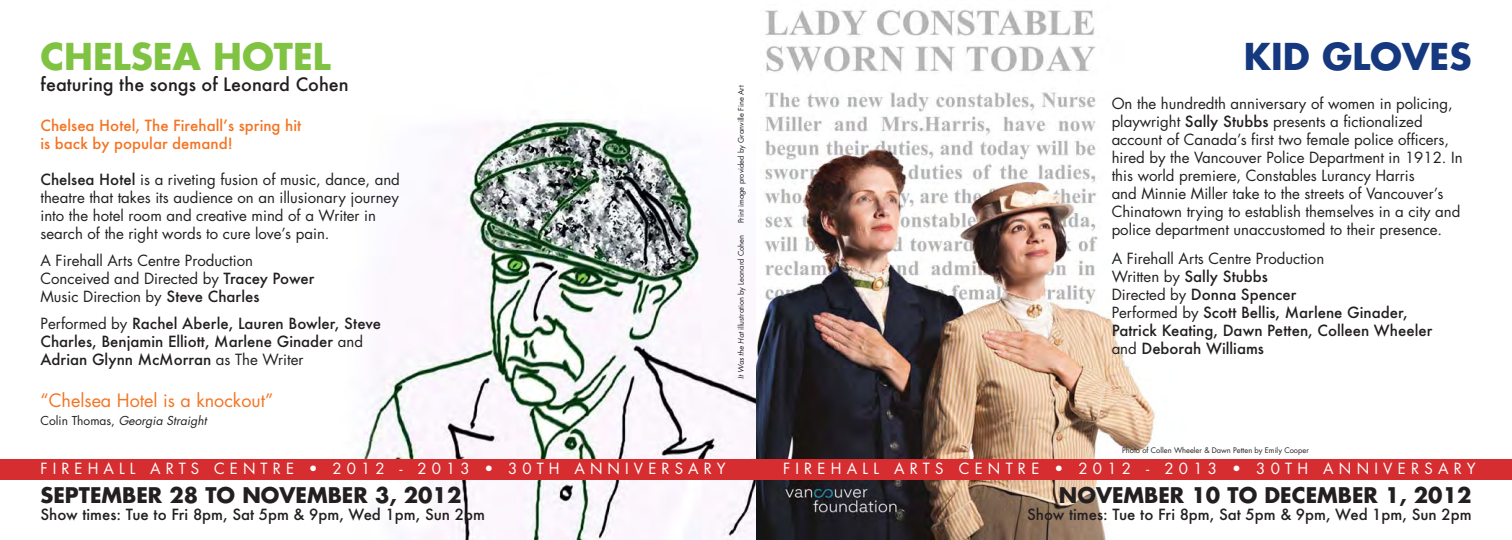
<style>
.page{position:relative;width:1512px;height:540px;background:#fff}
.page>*{position:absolute;margin:0;border:0;box-sizing:border-box;transform-origin:0 0}
.t1{font:700 36px "Futura";color:#80c342}
.t2{font:700 36px "Futura";color:#15387f}
.t3{font:700 21px "Futura";color:#231f20}
.t4{font:500 18px "Futura";color:#231f20}
.t5{font:18px "Futura";color:#f47423}
.t6{font:15px/18px "Futura";color:#231f20}
.t7{font:500 15px/18px "Futura";color:#231f20}
.t8{font:15px "Futura";letter-spacing:.34em;color:#fff}
.t9{font:500 15px/18px "Futura";color:#f47423}
.t10{font:italic 12px "Futura";color:#231f20}
.t11{font:7.5px "Futura";color:#231f20}
.s1{font-weight:500}
.s2{font-weight:400}
.s3{font-style:normal}
.s4{font-style:italic}
</style>
<div class="page">
<img style="left:333px;top:119px;width:423px;height:421px">
<div style="left:0;top:459px;width:756px;height:20px;background:#d62d30"></div>
<img style="left:756px;top:10px;width:456px;height:530px">
<div style="left:756px;top:459px;width:756px;height:20px;background:#d62d30"></div>
<h1 class="t1" style="left:40px;top:41px;width:292px">CHELSEA HOTEL</h1>
<p class="t4" style="left:40px;top:77px;width:310px">featuring the songs of Leonard Cohen</p>
<p class="t9" style="left:40px;top:118px;width:262px">Chelsea Hotel, The Firehall’s spring hit is back by popular demand!</p>
<p class="t6" style="left:40px;top:172px;width:361px"><span class="s1">Chelsea Hotel</span> is a riveting fusion of music, dance, and theatre that takes its audience on an illusionary journey into the hotel room and creative mind of a Writer in search of the right words to cure love’s pain.</p>
<p class="t6" style="left:40px;top:253px;width:275px">A Firehall Arts Centre Production<br>Conceived and Directed by <span class="s1">Tracey Power<br></span>Music Direction by <span class="s1">Steve Charles</span></p>
<p class="t7" style="left:40px;top:316px;width:342px"><span class="s2">Performed by</span> Rachel Aberle, Lauren Bowler, Steve<br>Charles, Benjamin Elliott, Marlene Ginader <span class="s2">and<br></span>Adrian Glynn McMorran <span class="s2">as The Writer</span></p>
<p class="t5" style="left:40px;top:392px;width:234px">“Chelsea Hotel is a knockout”</p>
<p class="t10" style="left:40px;top:415px;width:170px"><span class="s3">Col i n Thom as,</span> Georgia Straight</p>
<p class="t11" style="left:738px;top:223px;width:139px;rotate:-90deg">Print image provided by Granville Fine Art</p>
<p class="t11" style="left:738px;top:379px;width:146px;rotate:-90deg"><span class="s4">It Was the Hat</span> illustration by Leonard Cohen</p>
<p class="t8" style="left:40px;top:461px;width:687px">FIREHALL ARTS CENTRE • 2012 - 2013 • 30TH ANNIVERSARY</p>
<h2 class="t3" style="left:40px;top:486px;width:422px">SEPTEMBER 28 TO NOVEMBER 3, 2012</h2>
<p class="t7" style="left:40px;top:507px;width:446px">Show times: Tue to Fri 8pm, Sat 5pm &amp; 9pm, Wed 1pm, Sun 2pm</p>
<h1 class="t2" style="left:1244px;top:41px;width:229px">KID GLOVES</h1>
<p class="t6" style="left:1112px;top:96px;width:353px">On the hundredth anniversary of women in policing, playwright <span class="s1">Sally Stubbs</span> presents a fictionalized account of Canada’s first two female police officers, hired by the Vancouver Police Department in 1912. In this world premiere, Constables Lurancy Harris<br>and Minnie Miller take to the streets of Vancouver’s Chinatown trying to establish themselves in a city and police department unaccustomed to their presence.</p>
<p class="t7" style="left:1112px;top:251px;width:322px"><span class="s2">A Firehall Arts Centre Production<br>Written by</span> Sally Stubbs<br><span class="s2">Directed by</span> Donna Spencer<br><span class="s2">Performed by</span> Scott Bellis, Marlene Ginader,<br>Patrick Keating, Dawn Petten, Colleen Wheeler <span class="s2">and</span> Deborah Williams</p>
<p class="t11" style="left:1122px;top:447px;width:188px">Photo of Collen Wheeler &amp; Dawn Petten by Emily Cooper</p>
<p class="t8" style="left:783px;top:461px;width:694px">FIREHALL ARTS CENTRE • 2012 - 2013 • 30TH ANNIVERSARY</p>
<h2 class="t3" style="left:1059px;top:486px;width:414px">NOVEMBER 10 TO DECEMBER 1, 2012</h2>
<p class="t7" style="left:1027px;top:507px;width:446px">Show times: Tue to Fri 8pm, Sat 5pm &amp; 9pm, Wed 1pm, Sun 2pm</p>
</div>
